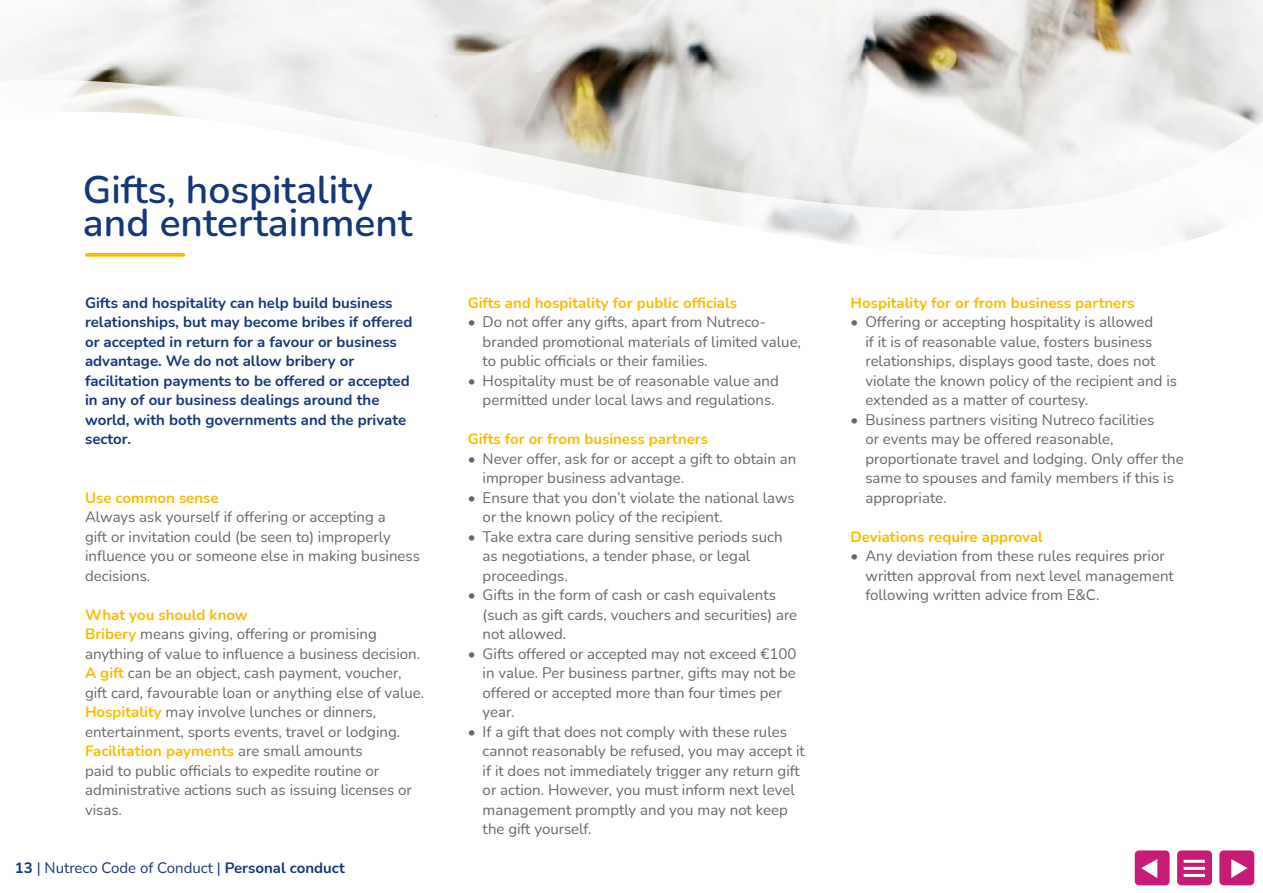
<style>
.page{position:relative;width:1263px;height:893px;background:#fff}
.page>*{position:absolute;margin:0;border:0;box-sizing:border-box;transform-origin:0 0}
.t1{font:600 39px/33px "Nunito";color:#143778}
.t2{font:15px/19.5px "Nunito";color:#696665}
.t3{font:700 15px/19.5px "Nunito";color:#143778}
.t4{font:700 15px "Nunito";color:#fbba00}
.t5{font:15px "Nunito";color:#143778}
.s1{font-weight:700;color:#fbba00}
.s2{font-weight:700}
</style>
<div class="page">
<img style="left:0;top:0;width:1263px;height:64px">
<svg style="left:0;top:64px;width:1263px;height:40px"></svg>
<svg style="left:63px;top:104px;width:1200px;height:153px"></svg>
<svg style="left:87px;top:253px;width:97px;height:4px"></svg>
<svg style="left:1190px;top:850px;width:22px;height:36px"></svg>
<div style="left:1134px;top:850px;width:56px;height:43px;background:#000;opacity:.75"></div>
<svg style="left:1134px;top:850px;width:37px;height:39px"></svg>
<svg style="left:1219px;top:850px;width:36px;height:36px"></svg>
<h1 class="t1" style="left:83px;top:172px;width:331px">Gifts, hospitality and entertainment</h1>
<p class="t3" style="left:85px;top:292px;width:329px">Gifts and hospitality can help build business relationships, but may become bribes if offered or accepted in return for a favour or business advantage. We do not allow bribery or facilitation payments to be offered or accepted in any of our business dealings around the world, with both governments and the private sector.</p>
<p class="t4" style="left:85px;top:487px;width:135px">Use common sense</p>
<p class="t2" style="left:85px;top:506px;width:336px">Always ask yourself if offering or accepting a<br>gift or invitation could (be seen to) improperly influence you or someone else in making business decisions.</p>
<p class="t2" style="left:85px;top:604px;width:341px"><span class="s1">What you should know<br>Bribery</span> means giving, offering or promising anything of value to influence a business decision.<br><span class="s1">A gift</span> can be an object, cash payment, voucher, gift card, favourable loan or anything else of value.<br><span class="s1">Hospitality</span> may involve lunches or dinners, entertainment, sports events, travel or lodging.<br><span class="s1">Facilitation payments</span> are small amounts<br>paid to public officials to expedite routine or administrative actions such as issuing licenses or visas.</p>
<p class="t5" style="left:15px;top:857px;width:331px"><span class="s2">13</span> | Nutreco Code of Conduct | <span class="s2">Personal conduct</span></p>
<p class="t4" style="left:468px;top:292px;width:271px">Gifts and hospitality for public officials</p>
<p class="t2" style="left:483px;top:311px;width:320px;text-indent:-15px">• Do not offer any gifts, apart from Nutreco&shy;branded promotional materials of limited value, to public officials or their families.</p>
<p class="t2" style="left:468px;top:370px;width:312px;text-align:right">• Hospitality must be of reasonable value and permitted under local laws and regulations.</p>
<p class="t4" style="left:468px;top:428px;width:242px">Gifts for or from business partners</p>
<p class="t2" style="left:483px;top:448px;width:315px;text-indent:-15px">• Never offer, ask for or accept a gift to obtain an improper business advantage.</p>
<p class="t2" style="left:483px;top:487px;width:314px;text-indent:-15px">• Ensure that you don’t violate the national laws or the known policy of the recipient.</p>
<p class="t2" style="left:483px;top:526px;width:301px;text-indent:-15px">• Take extra care during sensitive periods such as negotiations, a tender phase, or legal proceedings.</p>
<p class="t2" style="left:483px;top:584px;width:316px;text-indent:-15px">• Gifts in the form of cash or cash equivalents (such as gift cards, vouchers and securities) are not allowed.</p>
<p class="t2" style="left:483px;top:643px;width:315px;text-indent:-15px">• Gifts offered or accepted may not exceed €100 in value. Per business partner, gifts may not be offered or accepted more than four times per year.</p>
<p class="t2" style="left:483px;top:721px;width:324px;text-indent:-15px">• If a gift that does not comply with these rules cannot reasonably be refused, you may accept it if it does not immediately trigger any return gift or action. However, you must inform next level management promptly and you may not keep the gift yourself.</p>
<p class="t4" style="left:850px;top:292px;width:286px">Hospitality for or from business partners</p>
<p class="t2" style="left:865px;top:311px;width:313px;text-indent:-15px">• Offering or accepting hospitality is allowed<br>if it is of reasonable value, fosters business relationships, displays good taste, does not violate the known policy of the recipient and is extended as a matter of courtesy.</p>
<p class="t2" style="left:865px;top:409px;width:320px;text-indent:-15px">• Business partners visiting Nutreco facilities<br>or events may be offered reasonable, proportionate travel and lodging. Only offer the same to spouses and family members if this is appropriate.</p>
<p class="t4" style="left:850px;top:526px;width:194px">Deviations require approval</p>
<p class="t2" style="left:865px;top:545px;width:310px;text-indent:-15px">• Any deviation from these rules requires prior written approval from next level management following written advice from E&amp;C.</p>
</div>
